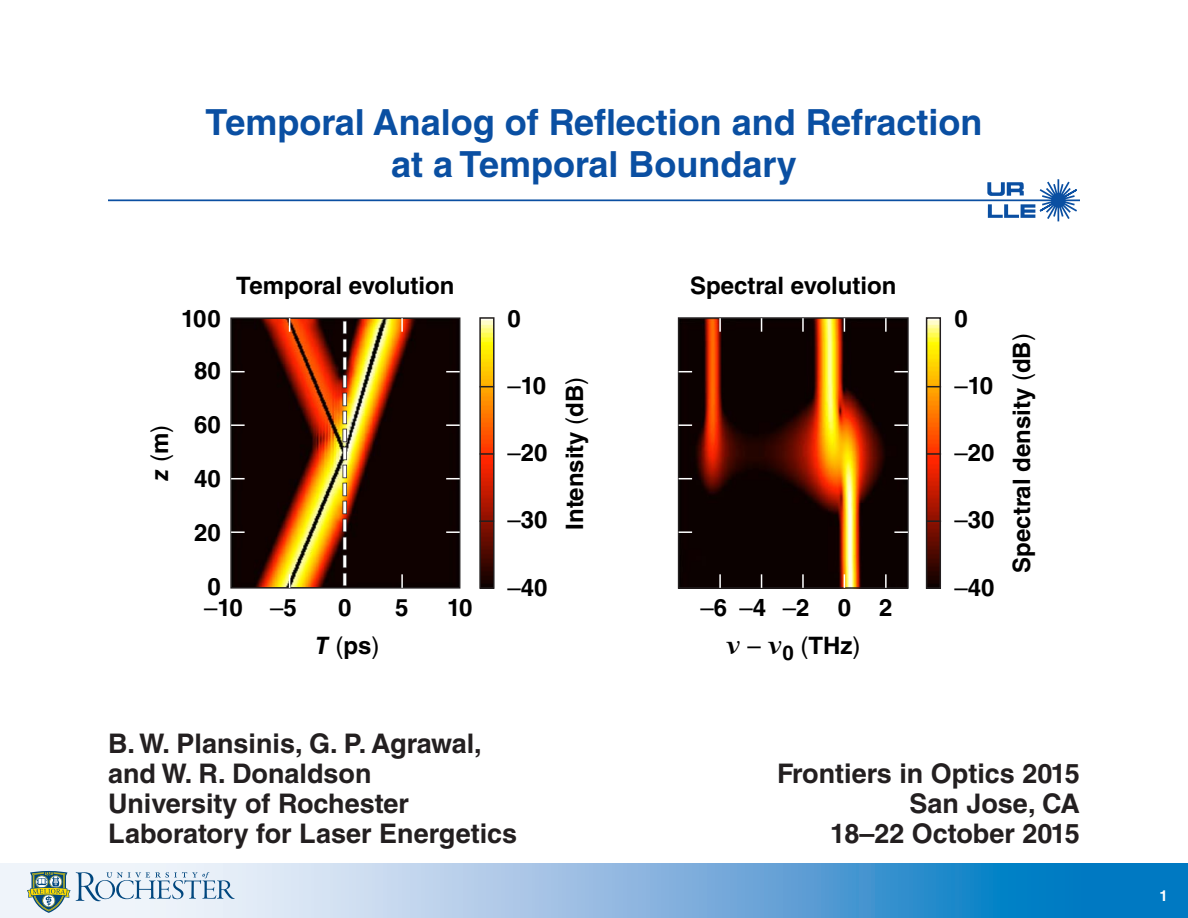
<style>
.page{position:relative;width:1188px;height:918px;background:#fff}
.page>*{position:absolute;margin:0;border:0;box-sizing:border-box;transform-origin:0 0}
.t1{font:700 36px/42px "Helvetica LT Std";color:#0a4fa2;text-align:center}
.t2{font:700 27px "Helvetica LT Std";color:#231f20}
.t3{font:700 24px "Helvetica LT Std";color:#000}
.t4{font:24px "Helvetica LT Std";color:#000}
.t5{font:700 15px "Helvetica LT Std";color:#fff}
.s1{font-weight:700;font-style:italic}
.s2{font-weight:700}
.s3{font-weight:400}
.s4{font-family:"MM Greek";font-weight:700;font-size:22.5px}
</style>
<div class="page">
<svg style="left:987px;top:179px;width:92px;height:43px"></svg>
<hr style="left:108px;top:199px;width:972px;height:2px;background:#0a4fa2">
<svg style="left:0;top:864px;width:1188px;height:54px;background:#77b1dc"></svg>
<svg style="left:27px;top:871px;width:208px;height:42px"></svg>
<img style="left:482px;top:320px;width:10px;height:266px">
<div style="left:479px;top:317px;width:16px;height:272px;border:2px solid #231f20"></div>
<img style="left:929px;top:320px;width:9px;height:266px">
<div style="left:926px;top:317px;width:15px;height:272px;border:2px solid #231f20"></div>
<img style="left:233px;top:320px;width:224px;height:266px">
<div style="left:230px;top:317px;width:230px;height:272px;border:2px solid #231f20"></div>
<img style="left:681px;top:320px;width:225px;height:266px">
<div style="left:678px;top:317px;width:231px;height:272px;border:2px solid #231f20"></div>
<svg style="left:343px;top:317px;width:4px;height:267px"></svg>
<svg style="left:480px;top:386px;width:14px;height:1px"></svg>
<svg style="left:480px;top:453px;width:14px;height:2px"></svg>
<svg style="left:480px;top:520px;width:14px;height:2px"></svg>
<svg style="left:927px;top:386px;width:14px;height:1px"></svg>
<svg style="left:927px;top:453px;width:14px;height:2px"></svg>
<svg style="left:927px;top:520px;width:14px;height:2px"></svg>
<svg style="left:231px;top:371px;width:14px;height:1px"></svg>
<svg style="left:231px;top:424px;width:14px;height:2px"></svg>
<svg style="left:231px;top:478px;width:14px;height:1px"></svg>
<svg style="left:231px;top:531px;width:14px;height:2px"></svg>
<svg style="left:401px;top:574px;width:2px;height:14px"></svg>
<svg style="left:289px;top:574px;width:1px;height:14px"></svg>
<svg style="left:401px;top:318px;width:2px;height:14px"></svg>
<svg style="left:289px;top:318px;width:1px;height:14px"></svg>
<svg style="left:719px;top:574px;width:2px;height:14px"></svg>
<svg style="left:719px;top:318px;width:2px;height:14px"></svg>
<svg style="left:761px;top:574px;width:1px;height:14px"></svg>
<svg style="left:761px;top:318px;width:1px;height:14px"></svg>
<svg style="left:802px;top:574px;width:2px;height:14px"></svg>
<svg style="left:802px;top:318px;width:2px;height:14px"></svg>
<svg style="left:844px;top:574px;width:1px;height:14px"></svg>
<svg style="left:844px;top:318px;width:1px;height:14px"></svg>
<svg style="left:885px;top:574px;width:2px;height:14px"></svg>
<svg style="left:885px;top:318px;width:2px;height:14px"></svg>
<svg style="left:446px;top:371px;width:14px;height:1px"></svg>
<svg style="left:446px;top:424px;width:14px;height:2px"></svg>
<svg style="left:446px;top:478px;width:14px;height:1px"></svg>
<svg style="left:446px;top:531px;width:14px;height:2px"></svg>
<svg style="left:679px;top:371px;width:13px;height:1px"></svg>
<svg style="left:679px;top:424px;width:13px;height:2px"></svg>
<svg style="left:679px;top:478px;width:13px;height:1px"></svg>
<svg style="left:679px;top:531px;width:13px;height:2px"></svg>
<svg style="left:894px;top:371px;width:14px;height:1px"></svg>
<svg style="left:894px;top:424px;width:14px;height:2px"></svg>
<svg style="left:894px;top:478px;width:14px;height:1px"></svg>
<svg style="left:894px;top:531px;width:14px;height:2px"></svg>
<p class="t1" style="left:206px;top:100px;width:778px">Temporal Analog of Reflection and Refraction at a Temporal Boundary</p>
<p class="t3" style="left:236px;top:271px;width:220px">Temporal evolution</p>
<p class="t3" style="left:690px;top:271px;width:208px">Spectral evolution</p>
<p class="t3" style="left:181px;top:304px;width:41px">100</p>
<p class="t3" style="left:507px;top:304px;width:15px">0</p>
<p class="t4" style="left:146px;top:481px;width:57px;rotate:-90deg"><span class="s1">z</span> (<span class="s2">m</span>)</p>
<p class="t3" style="left:194px;top:356px;width:28px">80</p>
<p class="t3" style="left:194px;top:410px;width:28px">60</p>
<p class="t3" style="left:194px;top:464px;width:28px">40</p>
<p class="t3" style="left:194px;top:518px;width:28px">20</p>
<p class="t3" style="left:208px;top:572px;width:15px">0</p>
<p class="t3" style="left:204px;top:593px;width:94px"><span class="s3">–</span>10 <span class="s3">–</span>5</p>
<p class="t3" style="left:338px;top:593px;width:15px">0</p>
<p class="t3" style="left:395px;top:593px;width:15px">5</p>
<p class="t3" style="left:447px;top:593px;width:27px">10</p>
<p class="t3" style="left:507px;top:371px;width:40px"><span class="s3">–</span>10</p>
<p class="t3" style="left:507px;top:438px;width:42px"><span class="s3">–</span>20</p>
<p class="t3" style="left:507px;top:505px;width:42px"><span class="s3">–</span>30</p>
<p class="t3" style="left:560px;top:530px;width:154px;rotate:-90deg">Intensity <span class="s3">(</span>dB<span class="s3">)</span></p>
<p class="t3" style="left:507px;top:573px;width:42px"><span class="s3">–</span>40</p>
<p class="t3" style="left:701px;top:593px;width:193px"><span class="s3">–</span>6<span class="s3">–</span>4 <span class="s3">–</span>2 0 2</p>
<p class="t4" style="left:316px;top:631px;width:66px"><span class="s1">T</span> (<span class="s2">ps</span>)</p>
<p class="t4" style="left:726px;top:631px;width:136px"><span class="s4">o</span> – <span class="s4">o</span><sub>0</sub> (<span class="s2">THz</span>)</p>
<p class="t3" style="left:954px;top:304px;width:15px">0</p>
<p class="t3" style="left:954px;top:371px;width:40px"><span class="s3">–</span>10</p>
<p class="t3" style="left:954px;top:438px;width:42px"><span class="s3">–</span>20</p>
<p class="t3" style="left:954px;top:505px;width:42px"><span class="s3">–</span>30</p>
<p class="t3" style="left:954px;top:573px;width:42px"><span class="s3">–</span>40</p>
<p class="t3" style="left:1007px;top:573px;width:241px;rotate:-90deg">Spectral density <span class="s3">(</span>dB<span class="s3">)</span></p>
<p class="t2" style="left:108px;top:727px;width:375px">B. W. Plansinis, G. P. Agrawal,</p>
<p class="t2" style="left:108px;top:757px;width:265px">and W. R. Donaldson</p>
<p class="t2" style="left:108px;top:787px;width:302px">University of Rochester</p>
<p class="t2" style="left:108px;top:817px;width:411px">Laboratory for Laser Energetics</p>
<p class="t2" style="left:777px;top:757px;width:304px">Frontiers in Optics 2015</p>
<p class="t2" style="left:910px;top:787px;width:172px">San Jose, CA</p>
<p class="t2" style="left:830px;top:817px;width:251px">18–22 October 2015</p>
<p class="t5" style="left:1159px;top:887px;width:10px">1</p>
</div>
